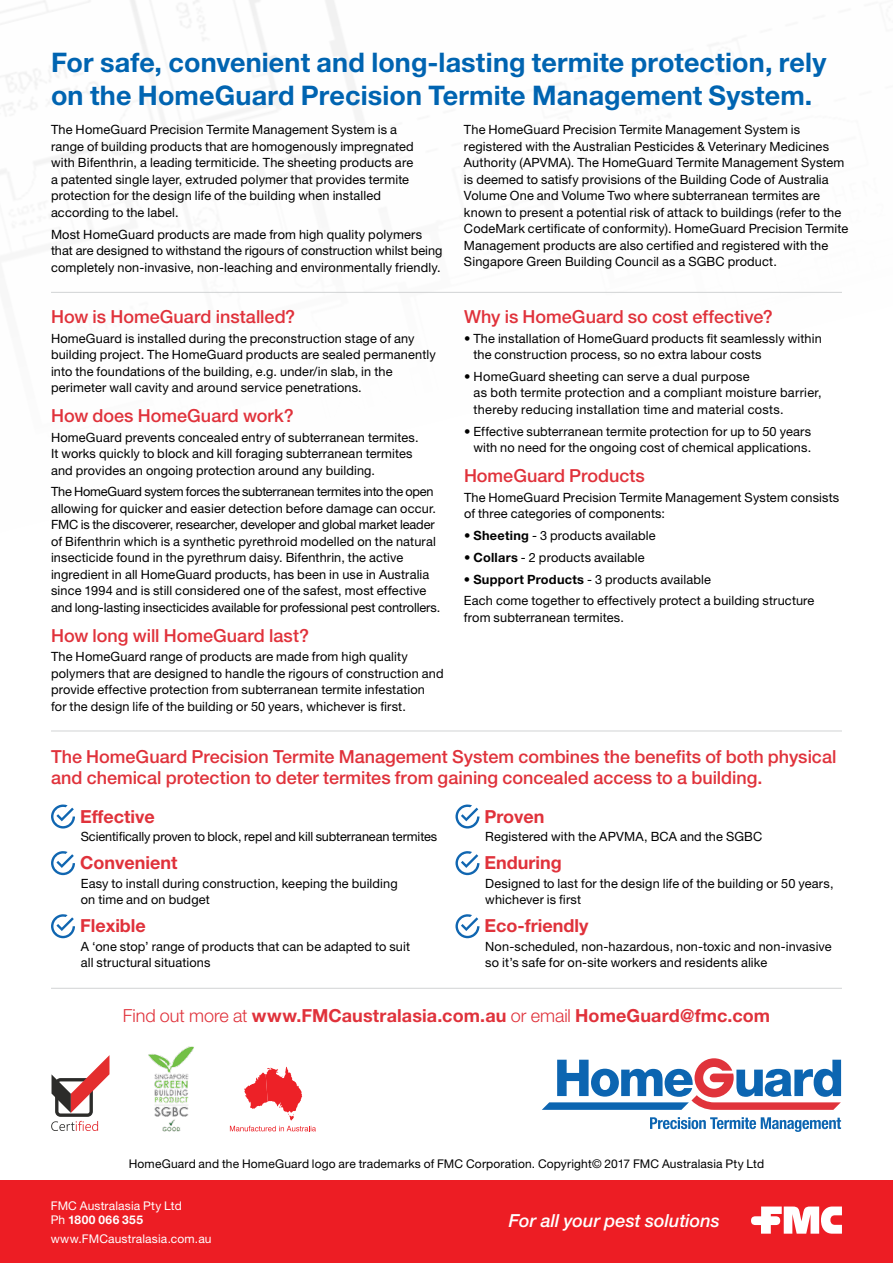
<style>
.page{position:relative;width:893px;height:1263px;background:#fff}
.page>*{position:absolute;margin:0;border:0;box-sizing:border-box;transform-origin:0 0}
.t1{font:700 27px/32.4px "Helvetica Neue";letter-spacing:.005em;color:#0064b1}
.t2{font:500 18px/21.6px "Helvetica Neue";color:#e0323b}
.t3{font:700 18px "Helvetica Neue";color:#e0323b}
.t4{font:italic 500 18px "Helvetica Neue";color:#fff}
.t5{font:12.75px/16.5px "Helvetica Neue";letter-spacing:.01em;color:#000}
.t6{font:12.75px "Helvetica Neue";letter-spacing:-.01em;color:#000}
.t7{font:12px "Helvetica Neue";letter-spacing:.015em;color:#000}
.t8{font:12px/14.4px "Helvetica Neue";letter-spacing:.015em;color:#fff}
.s1{font-weight:700}
.s2{font-weight:300}
</style>
<div class="page">
<div style="left:0;top:1180px;width:893px;height:83px;background:#ed1d24"></div>
<svg style="left:751px;top:1206px;width:91px;height:28px"></svg>
<svg style="left:244px;top:1067px;width:58px;height:53px"></svg>
<svg style="left:230px;top:1126px;width:86px;height:5px"></svg>
<img style="left:148px;top:1046px;width:46px;height:86px">
<svg style="left:542px;top:1058px;width:299px;height:52px"></svg>
<svg style="left:650px;top:1117px;width:191px;height:15px"></svg>
<svg style="left:51px;top:1055px;width:59px;height:76px"></svg>
<svg style="left:51px;top:804px;width:24px;height:24px"></svg>
<svg style="left:51px;top:851px;width:24px;height:24px"></svg>
<svg style="left:51px;top:914px;width:24px;height:24px"></svg>
<svg style="left:455px;top:804px;width:24px;height:24px"></svg>
<svg style="left:455px;top:851px;width:24px;height:24px"></svg>
<svg style="left:455px;top:914px;width:24px;height:24px"></svg>
<hr style="left:51px;top:292px;width:791px;height:1px;background:#d1d3d4">
<hr style="left:51px;top:731px;width:791px;height:1px;background:#d1d3d4">
<hr style="left:51px;top:988px;width:791px;height:1px;background:#d1d3d4">
<h1 class="t1" style="left:51px;top:46px;width:777px">For safe, convenient and long-lasting termite protection, rely on the HomeGuard Precision Termite Management System.</h1>
<p class="t5" style="left:51px;top:121px;width:364px">The HomeGuard Precision Termite Management System is a range of building products that are homogenously impregnated with Bifenthrin, a leading termiticide. The sheeting products are a patented single layer, extruded polymer that provides termite protection for the design life of the building when installed according to the label.</p>
<p class="t5" style="left:51px;top:226px;width:393px">Most HomeGuard products are made from high quality polymers that are designed to withstand the rigours of construction whilst being completely non-invasive, non-leaching and environmentally friendly.</p>
<h2 class="t2" style="left:51px;top:305px;width:246px">How is HomeGuard installed?</h2>
<p class="t5" style="left:51px;top:330px;width:386px">HomeGuard is installed during the preconstruction stage of any building project. The HomeGuard products are sealed permanently into the foundations of the building, e.g. under/in slab, in the perimeter wall cavity and around service penetrations.</p>
<h2 class="t2" style="left:51px;top:404px;width:244px">How does HomeGuard work?</h2>
<p class="t5" style="left:51px;top:428px;width:369px">HomeGuard prevents concealed entry of subterranean termites.<br>It works quickly to block and kill foraging subterranean termites and provides an ongoing protection around any building.</p>
<p class="t5" style="left:51px;top:483px;width:391px">The HomeGuard system forces the subterranean termites into the open allowing for quicker and easier detection before damage can occur.<br>FMC is the discoverer, researcher, developer and global market leader of Bifenthrin which is a synthetic pyrethroid modelled on the natural insecticide found in the pyrethrum daisy. Bifenthrin, the active ingredient in all HomeGuard products, has been in use in Australia since 1994 and is still considered one of the safest, most effective and long-lasting insecticides available for professional pest controllers.</p>
<h2 class="t2" style="left:51px;top:624px;width:259px">How long will HomeGuard last?</h2>
<p class="t5" style="left:51px;top:648px;width:394px">The HomeGuard range of products are made from high quality polymers that are designed to handle the rigours of construction and provide effective protection from subterranean termite infestation for the design life of the building or 50 years, whichever is first.</p>
<p class="t5" style="left:464px;top:121px;width:386px">The HomeGuard Precision Termite Management System is registered with the Australian Pesticides &amp; Veterinary Medicines Authority (APVMA). The HomeGuard Termite Management System is deemed to satisfy provisions of the Building Code of Australia Volume One and Volume Two where subterranean termites are known to present a potential risk of attack to buildings (refer to the CodeMark certificate of conformity). HomeGuard Precision Termite Management products are also certified and registered with the Singapore Green Building Council as a SGBC product.</p>
<h2 class="t2" style="left:464px;top:305px;width:310px">Why is HomeGuard so cost effective?</h2>
<p class="t5" style="left:473px;top:330px;width:350px;text-indent:-9px">• The installation of HomeGuard products fit seamlessly within the construction process, so no extra labour costs</p>
<p class="t5" style="left:474px;top:368px;width:350px;text-indent:-10px">• HomeGuard sheeting can serve a dual purpose<br>as both termite protection and a compliant moisture barrier, thereby reducing installation time and material costs.</p>
<p class="t5" style="left:464px;top:423px;width:349px;text-align:right">• Effective subterranean termite protection for up to 50 years with no need for the ongoing cost of chemical applications.</p>
<h2 class="t2" style="left:464px;top:465px;width:182px">HomeGuard Products</h2>
<p class="t5" style="left:464px;top:489px;width:377px">The HomeGuard Precision Termite Management System consists of three categories of components:</p>
<p class="t5" style="left:464px;top:527px;width:193px">• <span class="s1">Sheeting</span> - 3 products available</p>
<p class="t5" style="left:464px;top:549px;width:182px">• <span class="s1">Collars</span> - 2 products available</p>
<p class="t5" style="left:464px;top:568px;width:352px;line-height:21.8px">• <span class="s1">Support Products</span> - 3 products available<br>Each come together to effectively protect a building structure</p>
<p class="t5" style="left:464px;top:609px;width:161px">from subterranean termites.</p>
<h2 class="t2" style="left:51px;top:745px;width:787px">The HomeGuard Precision Termite Management System combines the benefits of both physical and chemical protection to deter termites from gaining concealed access to a building.</h2>
<h2 class="t3" style="left:80px;top:805px;width:76px">Effective</h2>
<p class="t6" style="left:81px;top:829px;width:358px">Scientifically proven to block, repel and kill subterranean termites</p>
<h2 class="t3" style="left:80px;top:851px;width:99px">Convenient</h2>
<p class="t5" style="left:81px;top:875px;width:318px">Easy to install during construction, keeping the building on time and on budget</p>
<h2 class="t3" style="left:80px;top:915px;width:67px">Flexible</h2>
<p class="t5" style="left:81px;top:938px;width:331px">A ‘one stop’ range of products that can be adapted to suit all structural situations</p>
<h2 class="t3" style="left:484px;top:805px;width:62px">Proven</h2>
<p class="t5" style="left:485px;top:828px;width:278px">Registered with the APVMA, BCA and the SGBC</p>
<h2 class="t3" style="left:484px;top:851px;width:79px">Enduring</h2>
<p class="t5" style="left:485px;top:875px;width:350px">Designed to last for the design life of the building or 50 years, whichever is first</p>
<h2 class="t3" style="left:484px;top:915px;width:105px">Eco-friendly</h2>
<p class="t5" style="left:485px;top:938px;width:348px">Non-scheduled, non-hazardous, non-toxic and non-invasive so it’s safe for on-site workers and residents alike</p>
<h2 class="t3" style="left:123px;top:1004px;width:649px"><span class="s2">Find out more at</span> www.FMCaustralasia.com.au <span class="s2">or email</span> HomeGuard@fmc.com</h2>
<p class="t7" style="left:129px;top:1156px;width:637px">HomeGuard and the HomeGuard logo are trademarks of FMC Corporation. Copyright© 2017 FMC Australasia Pty Ltd</p>
<p class="t8" style="left:51px;top:1198px;width:133px">FMC Australasia Pty Ltd<br>Ph <span class="s1">1800 066 355</span></p>
<p class="t8" style="left:51px;top:1231px;width:162px">www.FMCaustralasia.com.au</p>
<h2 class="t4" style="left:509px;top:1210px;width:213px">For all your pest solutions</h2>
</div>
